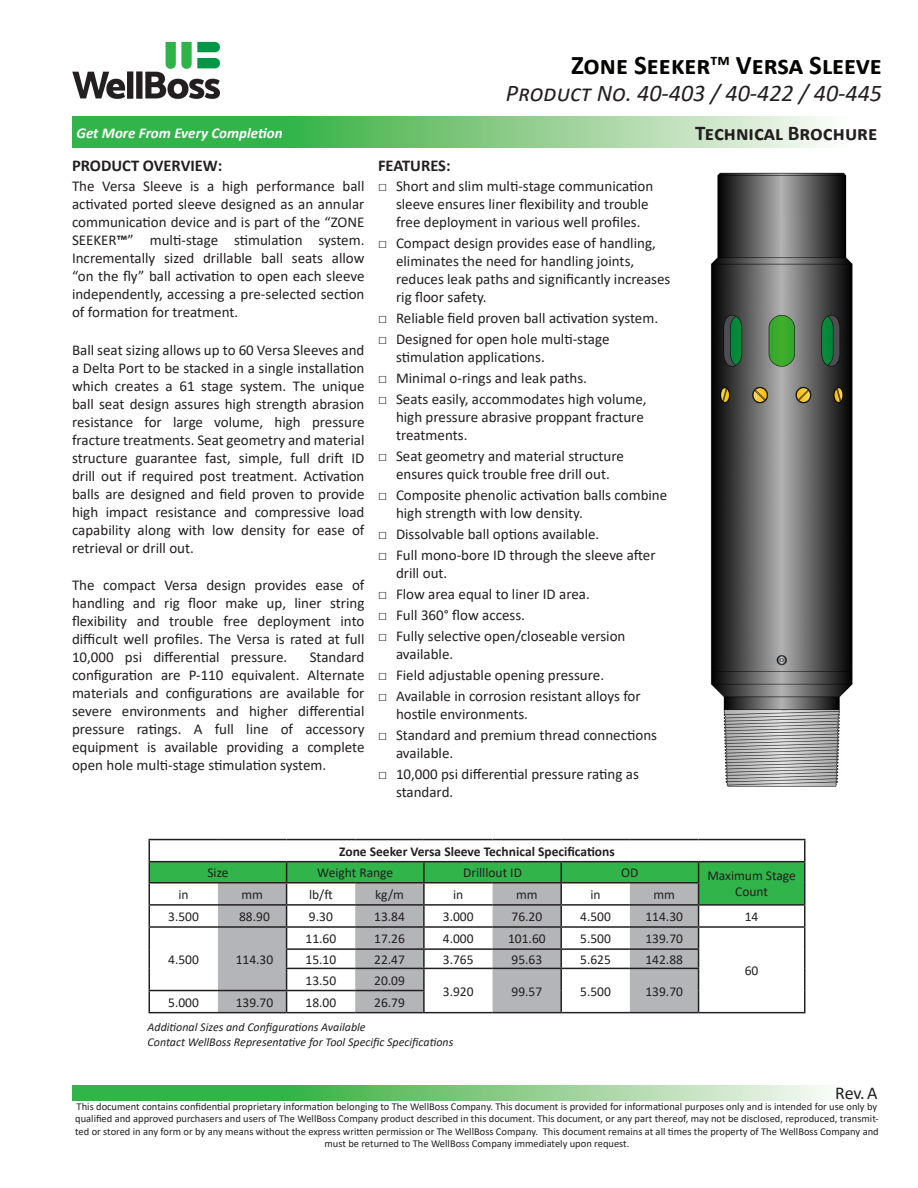
<style>
.page{position:relative;width:918px;height:1188px;background:#fff}
.page>*{position:absolute;margin:0;border:0;box-sizing:border-box;transform-origin:0 0}
.t1{font:700 27px "Calibri";color:#040503}
.t2{font:italic 24px "Calibri";color:#231f20}
.t3{font:700 21px "Calibri";color:#231f20}
.t4{font:18px "Calibri";color:#231f20}
.t5{font:700 16.5px "Calibri";color:#231f20}
.t6{font:15px/18px "Calibri";color:#231f20}
.t7{font:italic 700 15px "Calibri";color:#fff}
.t8{font:13.5px/16.2px "Calibri";color:#231f20;text-align:center}
.t9{font:700 13.5px "Calibri";color:#231f20}
.t10{font:italic 12px "Calibri";color:#231f20}
.t11{font:10.5px/12.6px "Calibri";color:#231f20;text-align:center}
.s1{font-weight:700}
</style>
<div class="page">
<svg style="left:72px;top:117px;width:756px;height:30px;background:#7bc982"></svg>
<svg style="left:72px;top:1086px;width:756px;height:15px;background:#7bc982"></svg>
<img style="left:72px;top:41px;width:148px;height:58px">
<hr style="left:149px;top:1012px;width:69px;height:1px;background:#231f20">
<hr style="left:218px;top:1012px;width:69px;height:1px;background:#231f20">
<hr style="left:287px;top:1012px;width:68px;height:1px;background:#231f20">
<hr style="left:355px;top:1012px;width:69px;height:1px;background:#231f20">
<hr style="left:424px;top:1012px;width:69px;height:1px;background:#231f20">
<hr style="left:493px;top:1012px;width:68px;height:1px;background:#231f20">
<hr style="left:561px;top:1012px;width:69px;height:1px;background:#231f20">
<hr style="left:630px;top:1012px;width:69px;height:1px;background:#231f20">
<hr style="left:699px;top:1012px;width:106px;height:1px;background:#231f20">
<hr style="left:149px;top:839px;width:69px;height:1px;background:#231f20">
<svg style="left:149px;top:840px;width:656px;height:172px"></svg>
<hr style="left:218px;top:839px;width:69px;height:1px;background:#231f20">
<hr style="left:287px;top:839px;width:68px;height:1px;background:#231f20">
<hr style="left:355px;top:839px;width:69px;height:1px;background:#231f20">
<hr style="left:424px;top:839px;width:69px;height:1px;background:#231f20">
<hr style="left:493px;top:839px;width:68px;height:1px;background:#231f20">
<hr style="left:561px;top:839px;width:69px;height:1px;background:#231f20">
<hr style="left:630px;top:839px;width:69px;height:1px;background:#231f20">
<hr style="left:699px;top:839px;width:106px;height:1px;background:#231f20">
<img style="left:710px;top:172px;width:143px;height:615px">
<h1 class="t1" style="left:571px;top:46px;width:312px">Zone Seeker<sup>tm</sup> Versa Sleeve</h1>
<h2 class="t2" style="left:506px;top:76px;width:378px">Product No. 40-403 / 40-422 / 40-445</h2>
<p class="t7" style="left:76px;top:122px;width:208px">Get More From Every Completion</p>
<h3 class="t3" style="left:695px;top:118px;width:184px">Technical Brochure</h3>
<p class="t5" style="left:72px;top:154px;width:152px">PRODUCT OVERVIEW:</p>
<p class="t5" style="left:378px;top:154px;width:74px">FEATURES:</p>
<p class="t6" style="left:72px;top:177px;width:294px;text-align:justify">The Versa Sleeve is a high performance ball activated ported sleeve designed as an annular communication device and is part of the “ZONE SEEKER<span class="s1">™</span>” multi-stage stimulation system.<br>Incrementally sized drillable ball seats allow “on the fly” ball activation to open each sleeve independently, accessing a pre-selected section of formation for treatment.</p>
<p class="t6" style="left:72px;top:340px;width:294px;text-align:justify">Ball seat sizing allows up to 60 Versa Sleeves and a Delta Port to be stacked in a single installation which creates a 61 stage system. The unique ball seat design assures high strength abrasion resistance for large volume, high pressure fracture treatments. Seat geometry and material structure guarantee fast, simple, full drift ID drill out if required post treatment. Activation balls are designed and field proven to provide high impact resistance and compressive load capability along with low density for ease of retrieval or drill out.</p>
<p class="t6" style="left:72px;top:576px;width:294px;text-align:justify">The compact Versa design provides ease of handling and rig floor make up, liner string flexibility and trouble free deployment into difficult well profiles. The Versa is rated at full 10,000 psi differential pressure.</p>
<p class="t6" style="left:396px;top:177px;width:259px;text-indent:-18px">□ Short and slim multi-stage communication sleeve ensures liner flexibility and trouble free deployment in various well profiles.</p>
<p class="t6" style="left:396px;top:234px;width:276px;text-indent:-18px">□ Compact design provides ease of handling, eliminates the need for handling joints, reduces leak paths and significantly increases rig floor safety.</p>
<p class="t6" style="left:378px;top:309px;width:282px">□ Reliable field proven ball activation system.</p>
<p class="t6" style="left:396px;top:330px;width:215px;text-indent:-18px">□ Designed for open hole multi-stage stimulation applications.</p>
<p class="t6" style="left:378px;top:369px;width:211px">□ Minimal o-rings and leak paths.</p>
<p class="t6" style="left:396px;top:390px;width:252px;text-indent:-18px">□ Seats easily, accommodates high volume, high pressure abrasive proppant fracture treatments.</p>
<p class="t6" style="left:378px;top:447px;width:247px;text-align:center">□ Seat geometry and material structure ensures quick trouble free drill out.</p>
<p class="t6" style="left:396px;top:486px;width:273px;text-indent:-18px">□ Composite phenolic activation balls combine high strength with low density.</p>
<p class="t6" style="left:378px;top:525px;width:223px">□ Dissolvable ball options available.</p>
<p class="t6" style="left:396px;top:546px;width:261px;text-indent:-18px">□ Full mono-bore ID through the sleeve after drill out.</p>
<p class="t6" style="left:378px;top:585px;width:213px">□ Flow area equal to liner ID area.</p>
<p class="t6" style="left:378px;top:606px;width:149px">□ Full 360° flow access.</p>
<p class="t6" style="left:396px;top:627px;width:231px;text-indent:-18px">□ Fully selective open/closeable version available.</p>
<p class="t6" style="left:378px;top:666px;width:228px">□ Field adjustable opening pressure.</p>
<p class="t6" style="left:396px;top:687px;width:246px;text-indent:-18px">□ Available in corrosion resistant alloys for hostile environments.</p>
<p class="t6" style="left:396px;top:726px;width:263px;text-indent:-18px">□ Standard and premium thread connections available.</p>
<p class="t6" style="left:396px;top:765px;width:245px;text-indent:-18px">□ 10,000 psi differential pressure rating as standard.</p>
<p class="t6" style="left:72px;top:648px;width:294px;text-align:justify;text-indent:238px">Standard configuration are P-110 equivalent. Alternate materials and configurations are available for severe environments and higher differential pressure ratings. A full line of accessory equipment is available providing a complete open hole multi-stage stimulation system.</p>
<p class="t9" style="left:339px;top:842px;width:277px">Zone Seeker Versa Sleeve Technical Specifications</p>
<p class="t8" style="left:207px;top:864px;width:23px">Size</p>
<p class="t8" style="left:317px;top:864px;width:78px">Weight Range</p>
<p class="t8" style="left:463px;top:864px;width:60px">Drilllout ID</p>
<p class="t8" style="left:621px;top:864px;width:19px">OD</p>
<p class="t8" style="left:707px;top:867px;width:90px">Maximum Stage<br>Count</p>
<p class="t8" style="left:178px;top:886px;width:12px">in</p>
<p class="t8" style="left:241px;top:886px;width:23px">mm</p>
<p class="t8" style="left:309px;top:886px;width:25px">lb/ft</p>
<p class="t8" style="left:375px;top:886px;width:30px">kg/m</p>
<p class="t8" style="left:453px;top:886px;width:12px">in</p>
<p class="t8" style="left:516px;top:886px;width:23px">mm</p>
<p class="t8" style="left:590px;top:886px;width:12px">in</p>
<p class="t8" style="left:653px;top:886px;width:23px">mm</p>
<p class="t8" style="left:168px;top:908px;width:32px">3.500</p>
<p class="t8" style="left:239px;top:908px;width:32px">88.90</p>
<p class="t8" style="left:309px;top:908px;width:25px">9.30</p>
<p class="t8" style="left:374px;top:908px;width:32px">13.84</p>
<p class="t8" style="left:443px;top:908px;width:32px">3.000</p>
<p class="t8" style="left:512px;top:908px;width:32px">76.20</p>
<p class="t8" style="left:580px;top:908px;width:32px">4.500</p>
<p class="t8" style="left:645px;top:908px;width:39px">114.30</p>
<p class="t8" style="left:745px;top:908px;width:15px">14</p>
<p class="t8" style="left:168px;top:951px;width:32px">4.500</p>
<p class="t8" style="left:236px;top:951px;width:39px">114.30</p>
<p class="t8" style="left:306px;top:930px;width:32px">11.60</p>
<p class="t8" style="left:374px;top:930px;width:32px">17.26</p>
<p class="t8" style="left:443px;top:930px;width:32px">4.000</p>
<p class="t8" style="left:508px;top:930px;width:39px">101.60</p>
<p class="t8" style="left:580px;top:930px;width:32px">5.500</p>
<p class="t8" style="left:645px;top:930px;width:39px">139.70</p>
<p class="t8" style="left:306px;top:951px;width:32px">15.10</p>
<p class="t8" style="left:374px;top:951px;width:32px">22.47</p>
<p class="t8" style="left:443px;top:951px;width:32px">3.765</p>
<p class="t8" style="left:512px;top:951px;width:32px">95.63</p>
<p class="t8" style="left:580px;top:951px;width:32px">5.625</p>
<p class="t8" style="left:645px;top:951px;width:39px">142.88</p>
<p class="t8" style="left:306px;top:972px;width:32px">13.50</p>
<p class="t8" style="left:374px;top:972px;width:32px">20.09</p>
<p class="t8" style="left:443px;top:983px;width:32px">3.920</p>
<p class="t8" style="left:512px;top:983px;width:32px">99.57</p>
<p class="t8" style="left:580px;top:983px;width:32px">5.500</p>
<p class="t8" style="left:645px;top:983px;width:39px">139.70</p>
<p class="t8" style="left:745px;top:962px;width:15px">60</p>
<p class="t8" style="left:168px;top:994px;width:32px">5.000</p>
<p class="t8" style="left:236px;top:994px;width:39px">139.70</p>
<p class="t8" style="left:306px;top:994px;width:32px">18.00</p>
<p class="t8" style="left:374px;top:994px;width:32px">26.79</p>
<p class="t10" style="left:148px;top:1019px;width:220px">Additional Sizes and Configurations Available</p>
<p class="t10" style="left:148px;top:1033px;width:307px">Contact WellBoss Representative for Tool Specific Specifications</p>
<p class="t4" style="left:835px;top:1081px;width:44px">Rev. A</p>
<p class="t11" style="left:75px;top:1100px;width:805px">This document contains confidential proprietary information belonging to The WellBoss Company. This document is provided for informational purposes only and is intended for use only by qualified and approved purchasers and users of The WellBoss Company product described in this document. This document, or any part thereof, may not be disclosed, reproduced, transmit&shy;ted or stored in any form or by any means without the express written permission or The WellBoss Company. This document remains at all times the property of The WellBoss Company and must be returned to The WellBoss Company immediately upon request.</p>
</div>
